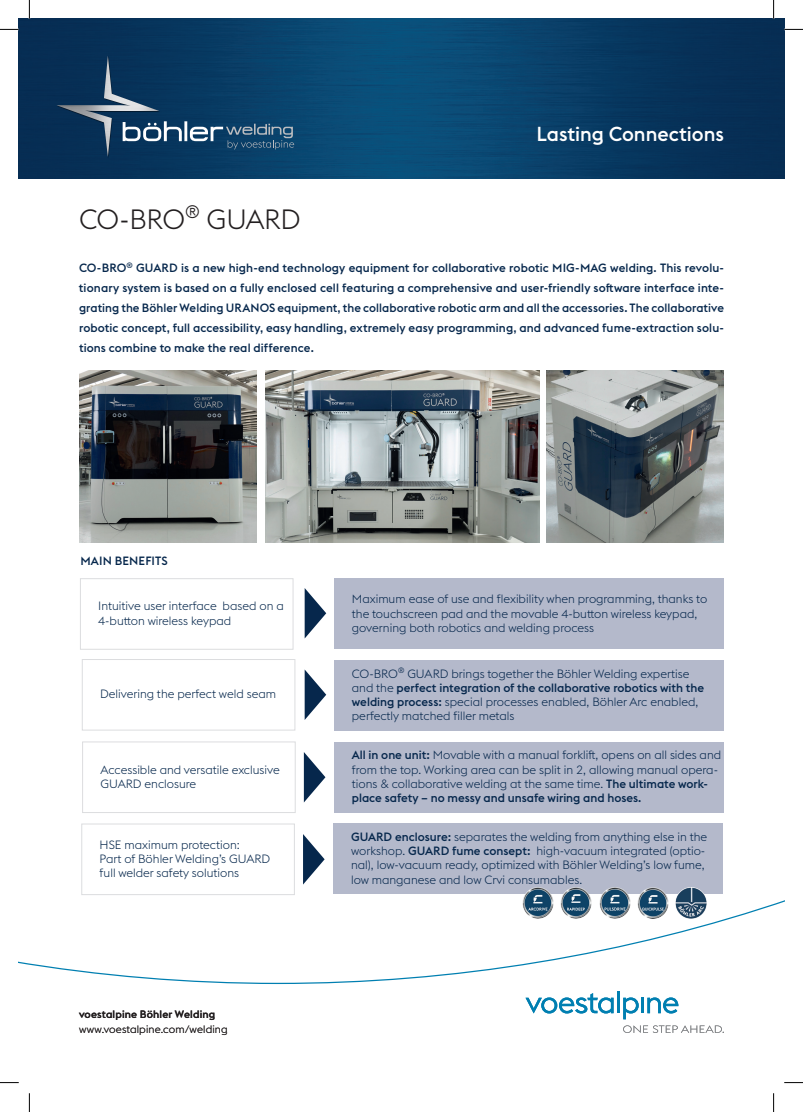
<style>
.page{position:relative;width:803px;height:1112px;background:#fff}
.page>*{position:absolute;margin:0;border:0;box-sizing:border-box;transform-origin:0 0}
.t1{font:300 27.5px "voestalpine";letter-spacing:-.01em;color:#231f20}
.t2{font:500 20px "voestalpine";color:#fff}
.t3{font:300 11.88px/14.2px "voestalpine";color:#06274c}
.t4{font:500 11.88px/20px "voestalpine";letter-spacing:.01em;color:#06274c;text-align:justify}
.t5{font:300 10.62px "voestalpine";letter-spacing:.01em;color:#231f20}
.t6{font:500 10.62px "voestalpine";letter-spacing:.015em;color:#231f20}
.s1{font-weight:500}
</style>
<div class="page">
<svg style="left:19px;top:900px;width:765px;height:84px"></svg>
<svg style="left:19px;top:19px;width:765px;height:159px;background:#0a3d66"></svg>
<svg style="left:123px;top:121px;width:171px;height:28px;background:#396080"></svg>
<svg style="left:525px;top:993px;width:88px;height:20px"></svg>
<hr style="left:617px;top:991px;width:3px;height:21px;background:#007fb1">
<svg style="left:623px;top:997px;width:16px;height:22px"></svg>
<hr style="left:641px;top:997px;width:3px;height:15px;background:#007fb1">
<svg style="left:647px;top:997px;width:31px;height:16px"></svg>
<svg style="left:623px;top:1025px;width:101px;height:7px"></svg>
<div style="left:82px;top:823px;width:213px;height:71px;border:1px solid #dcdddf"></div>
<div style="left:333px;top:823px;width:390px;height:70px;background:#b4b9cb"></div>
<svg style="left:303px;top:834px;width:22px;height:50px"></svg>
<img style="left:79px;top:370px;width:177px;height:172px">
<div style="left:80px;top:578px;width:213px;height:71px;border:1px solid #dcdddf"></div>
<div style="left:82px;top:659px;width:213px;height:71px;border:1px solid #dcdddf"></div>
<div style="left:82px;top:741px;width:213px;height:71px;border:1px solid #dcdddf"></div>
<div style="left:334px;top:578px;width:390px;height:71px;background:#b4b9cb"></div>
<div style="left:334px;top:660px;width:390px;height:70px;background:#b4b9cb"></div>
<div style="left:334px;top:741px;width:390px;height:71px;background:#b4b9cb"></div>
<svg style="left:305px;top:588px;width:21px;height:50px"></svg>
<svg style="left:305px;top:670px;width:21px;height:49px"></svg>
<svg style="left:304px;top:752px;width:21px;height:50px"></svg>
<img style="left:561px;top:887px;width:31px;height:30px">
<img style="left:637px;top:887px;width:31px;height:30px">
<img style="left:599px;top:887px;width:31px;height:31px">
<img style="left:523px;top:887px;width:31px;height:31px">
<img style="left:676px;top:887px;width:31px;height:30px">
<img style="left:547px;top:370px;width:177px;height:172px">
<img style="left:265px;top:370px;width:275px;height:172px">
<svg style="left:0;top:29px;width:19px;height:1px"></svg>
<svg style="left:784px;top:29px;width:19px;height:1px"></svg>
<svg style="left:0;top:1082px;width:19px;height:1px"></svg>
<svg style="left:784px;top:1082px;width:19px;height:1px"></svg>
<svg style="left:29px;top:0;width:1px;height:19px"></svg>
<svg style="left:29px;top:1093px;width:1px;height:18px"></svg>
<svg style="left:773px;top:0;width:1px;height:19px"></svg>
<svg style="left:773px;top:1093px;width:1px;height:18px"></svg>
<h2 class="t2" style="left:537px;top:122px;width:189px">Lasting Connections</h2>
<h1 class="t1" style="left:79px;top:203px;width:223px">CO-BRO<sup>®</sup> GUARD</h1>
<p class="t4" style="left:79px;top:258px;width:646px">CO-BRO<sup>®</sup> GUARD is a new high-end technology equipment for collaborative robotic MIG-MAG welding. This revolu&shy;tionary system is based on a fully enclosed cell featuring a comprehensive and user-friendly software interface inte&shy;grating the Böhler Welding URANOS equipment, the collaborative robotic arm and all the accessories. The collaborative robotic concept, full accessibility, easy handling, extremely easy programming, and advanced fume-extraction solu&shy;tions combine to make the real difference.</p>
<p class="t4" style="left:80px;top:550px;width:89px">MAIN BENEFITS</p>
<p class="t3" style="left:98px;top:599px;width:187px">Intuitive user interface based on a<br>4-button wireless keypad</p>
<p class="t3" style="left:100px;top:687px;width:177px">Delivering the perfect weld seam</p>
<p class="t3" style="left:100px;top:762px;width:181px">Accessible and versatile exclusive<br>GUARD enclosure</p>
<p class="t3" style="left:352px;top:592px;width:357px">Maximum ease of use and flexibility when programming, thanks to the touchscreen pad and the movable 4-button wireless keypad, governing both robotics and welding process</p>
<p class="t3" style="left:352px;top:666px;width:354px">CO-BRO<sup>®</sup> GUARD brings together the Böhler Welding expertise and the <span class="s1">perfect integration of the collaborative robotics with the welding process:</span> special processes enabled, Böhler Arc enabled, perfectly matched filler metals</p>
<p class="t3" style="left:352px;top:747px;width:371px"><span class="s1">All in one unit:</span> Movable with a manual forklift, opens on all sides and from the top. Working area can be split in 2, allowing manual opera&shy;tions &amp; collaborative welding at the same time. <span class="s1">The ultimate work&shy;place safety – no messy and unsafe wiring and hoses.</span></p>
<p class="t3" style="left:100px;top:837px;width:172px">HSE maximum protection:<br>Part of Böhler Welding’s GUARD full welder safety solutions</p>
<p class="t3" style="left:351px;top:829px;width:358px"><span class="s1">GUARD enclosure:</span> separates the welding from anything else in the workshop. <span class="s1">GUARD fume consept:</span> high-vacuum integrated (optio&shy;nal), low-vacuum ready, optimized with Böhler Welding’s low fume, low manganese and low Crvi consumables.</p>
<p class="t6" style="left:79px;top:1007px;width:138px">voestalpine Böhler Welding</p>
<p class="t5" style="left:79px;top:1022px;width:150px">www.voestalpine.com/welding</p>
</div>
